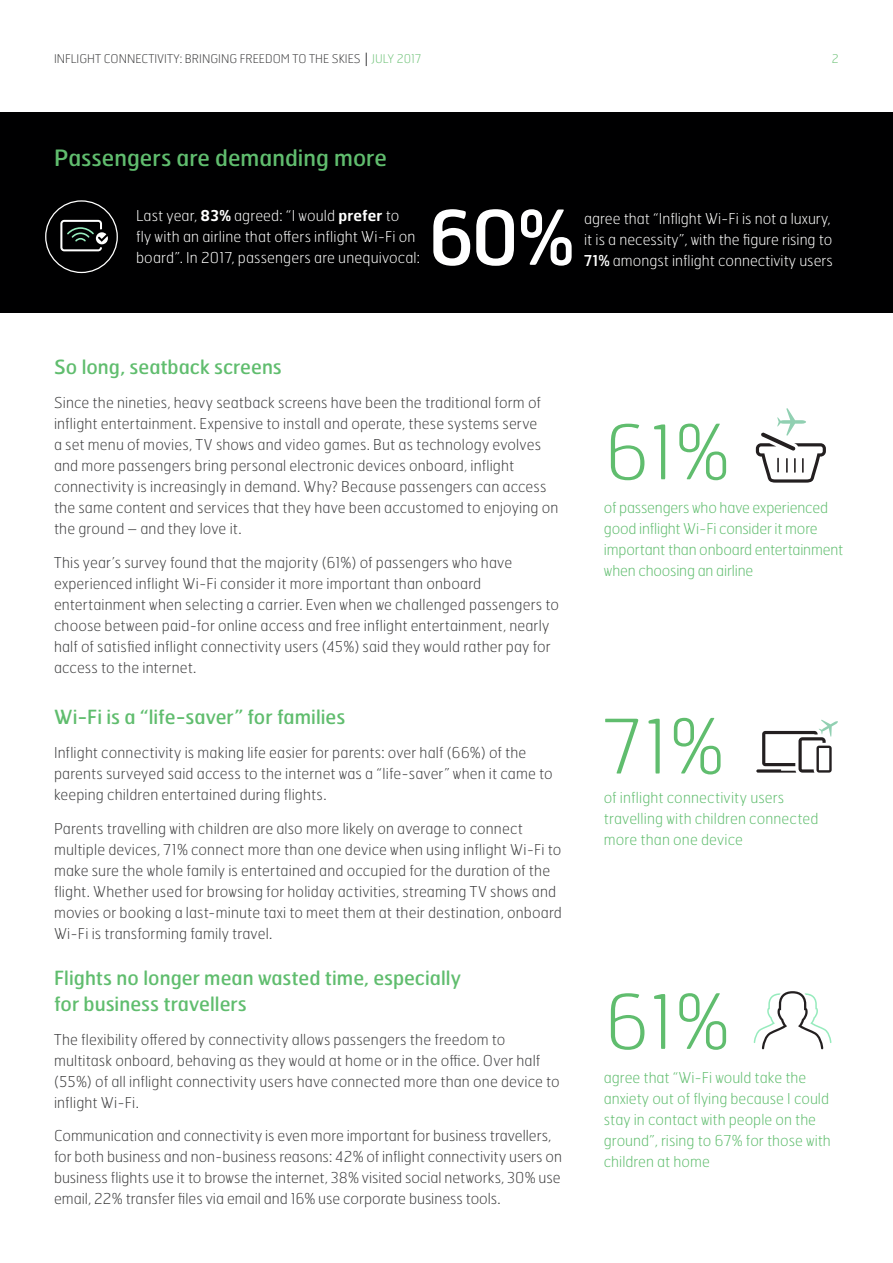
<style>
.page{position:relative;width:893px;height:1263px;background:#fff}
.page>*{position:absolute;margin:0;border:0;box-sizing:border-box;transform-origin:0 0}
.t1{font:100 74.85px "Hermes FB";color:#60bd6e}
.t2{font:74.85px "Hermes FB";color:#fff}
.t3{font:22.5px "Hermes FB";color:#60bd6e}
.t4{font:19.5px/25.5px "Hermes FB";color:#60bd6e}
.t5{font:100 15px/21px "Hermes FB";letter-spacing:.01em;color:#3e3e3f}
.t6{font:100 15px/21px "Hermes FB";color:#60bd6e}
.t7{font:100 15px/21px "Hermes FB";color:#fff}
.t8{font:100 12px "Hermes FB";color:#3e3e3f}
.t9{font:100 12px "Hermes FB";color:#71c37a}
.s1{color:#71c37a}
.s2{font-weight:600}
.s3{font-weight:400}
</style>
<div class="page">
<div style="left:0;top:112px;width:893px;height:201px;background:#000001"></div>
<svg style="left:756px;top:408px;width:70px;height:75px"></svg>
<svg style="left:756px;top:720px;width:82px;height:53px"></svg>
<svg style="left:754px;top:991px;width:77px;height:58px"></svg>
<svg style="left:60px;top:220px;width:48px;height:31px"></svg>
<div style="left:45px;top:200px;width:73px;height:73px;border:1px solid #fff;border-radius:50%"></div>
<svg style="left:366px;top:53px;width:1px;height:13px"></svg>
<p class="t8" style="left:54px;top:51px;width:369px">INFLIGHT CONNECTIVITY: BRINGING FREEDOM TO THE SKIES <span class="s1">JULY 2017</span></p>
<p class="t9" style="left:832px;top:51px;width:8px">2</p>
<p class="t3" style="left:54px;top:144px;width:334px">Passengers are demanding more</p>
<p class="t7" style="left:136px;top:204px;width:285px">Last year, <span class="s2">83%</span> agreed: “I would <span class="s2">prefer</span> to<br>fly with an airline that offers inflight Wi-Fi on board”. In 2017, passengers are unequivocal:</p>
<p class="t2" style="left:428px;top:190px;width:148px">60%</p>
<p class="t7" style="left:584px;top:208px;width:250px">agree that “Inflight Wi-Fi is not a luxury, it is a necessity”, with the figure rising to<br><span class="s3">71%</span> amongst inflight connectivity users</p>
<p class="t4" style="left:54px;top:354px;width:229px">So long, seatback screens</p>
<p class="t5" style="left:54px;top:392px;width:506px">Since the nineties, heavy seatback screens have been the traditional form of inflight entertainment. Expensive to install and operate, these systems serve<br>a set menu of movies, TV shows and video games. But as technology evolves and more passengers bring personal electronic devices onboard, inflight connectivity is increasingly in demand. Why? Because passengers can access the same content and services that they have been accustomed to enjoying on the ground – and they love it.</p>
<p class="t5" style="left:54px;top:552px;width:506px">This year’s survey found that the majority (61%) of passengers who have experienced inflight Wi-Fi consider it more important than onboard entertainment when selecting a carrier. Even when we challenged passengers to choose between paid-for online access and free inflight entertainment, nearly half of satisfied inflight connectivity users (45%) said they would rather pay for access to the internet.</p>
<p class="t4" style="left:54px;top:703px;width:293px">Wi-Fi is a “life-saver” for families</p>
<p class="t5" style="left:54px;top:741px;width:500px">Inflight connectivity is making life easier for parents: over half (66%) of the parents surveyed said access to the internet was a “life-saver” when it came to keeping children entertained during flights.</p>
<p class="t5" style="left:54px;top:817px;width:509px">Parents travelling with children are also more likely on average to connect multiple devices, 71% connect more than one device when using inflight Wi-Fi to make sure the whole family is entertained and occupied for the duration of the flight. Whether used for browsing for holiday activities, streaming TV shows and movies or booking a last-minute taxi to meet them at their destination, onboard Wi-Fi is transforming family travel.</p>
<p class="t4" style="left:54px;top:965px;width:408px">Flights no longer mean wasted time, especially for business travellers</p>
<p class="t5" style="left:54px;top:1028px;width:507px">The flexibility offered by connectivity allows passengers the freedom to multitask onboard, behaving as they would at home or in the office. Over half (55%) of all inflight connectivity users have connected more than one device to inflight Wi-Fi.</p>
<p class="t5" style="left:54px;top:1125px;width:510px">Communication and connectivity is even more important for business travellers, for both business and non-business reasons: 42% of inflight connectivity users on business flights use it to browse the internet, 38% visited social networks, 30% use email, 22% transfer files via email and 16% use corporate business tools.</p>
<p class="t1" style="left:604px;top:405px;width:127px">61%</p>
<p class="t6" style="left:604px;top:497px;width:241px">of passengers who have experienced good inflight Wi-Fi consider it more important than onboard entertainment when choosing an airline</p>
<p class="t1" style="left:604px;top:699px;width:122px">71%</p>
<p class="t6" style="left:604px;top:787px;width:216px">of inflight connectivity users travelling with children connected more than one device</p>
<p class="t1" style="left:604px;top:975px;width:127px">61%</p>
<p class="t6" style="left:604px;top:1066px;width:228px">agree that “Wi-Fi would take the anxiety out of flying because I could stay in contact with people on the ground”, rising to 67% for those with children at home</p>
</div>
